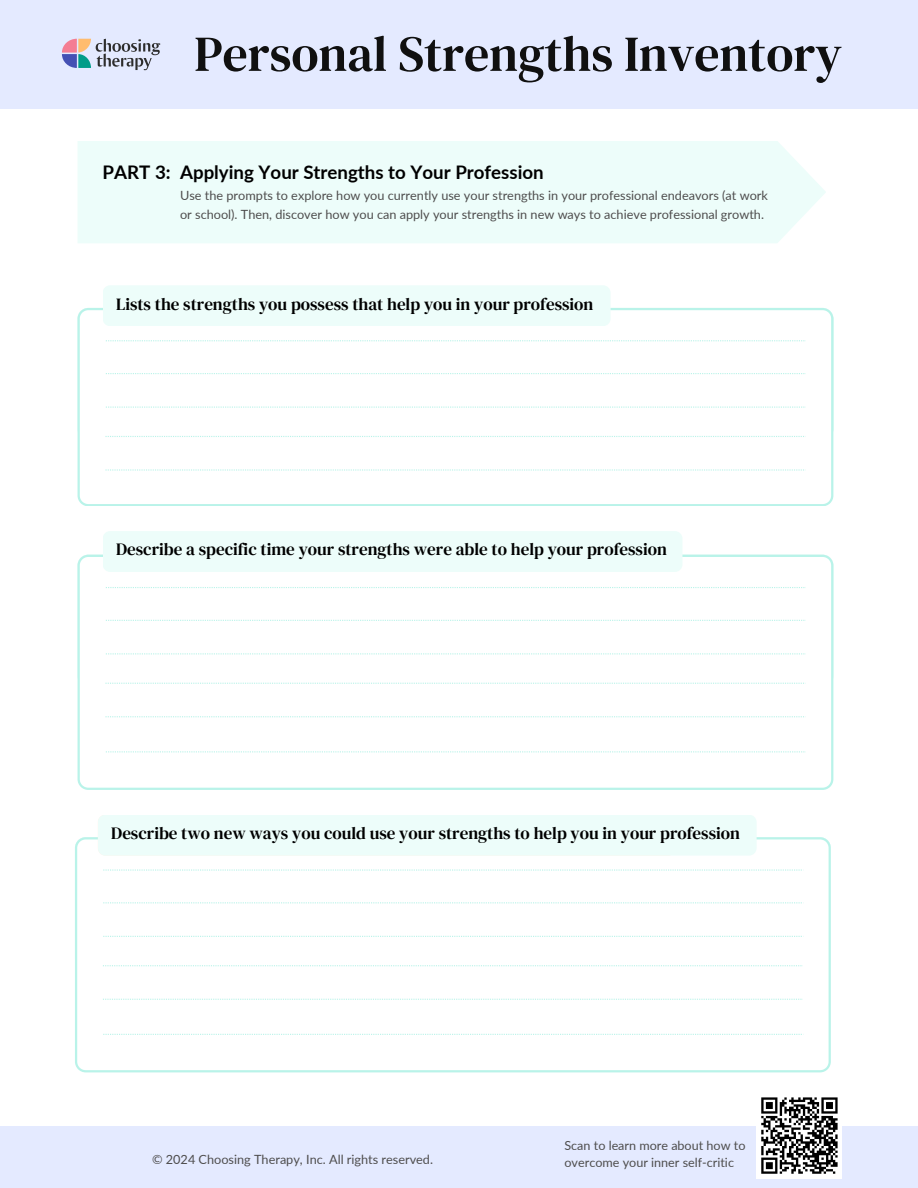
<style>
.page{position:relative;width:918px;height:1188px;background:#fff}
.page>*{position:absolute;margin:0;border:0;box-sizing:border-box;transform-origin:0 0}
.t1{font:50.1px "DM Serif Text";color:#101010}
.t2{font:700 18.75px "Lato";color:#000}
.t3{font:17.1px "DM Serif Text";color:#000}
.t4{font:12.75px/19px "Lato";color:#4e4d4d}
.t5{font:12.6px/16.8px "Lato";color:#4e4d4d}
</style>
<div class="page">
<div style="left:0;top:1126px;width:918px;height:62px;background:#e4eaff"></div>
<svg style="left:78px;top:308px;width:755px;height:198px"></svg>
<svg style="left:106px;top:340px;width:700px;height:1px"></svg>
<svg style="left:106px;top:373px;width:700px;height:1px"></svg>
<svg style="left:106px;top:407px;width:700px;height:1px"></svg>
<svg style="left:105px;top:436px;width:700px;height:1px"></svg>
<svg style="left:105px;top:469px;width:700px;height:2px"></svg>
<div style="left:103px;top:285px;width:508px;height:41px;background:#edfdfa;border-radius:8px"></div>
<svg style="left:78px;top:555px;width:755px;height:235px"></svg>
<svg style="left:106px;top:587px;width:700px;height:1px"></svg>
<svg style="left:106px;top:620px;width:700px;height:1px"></svg>
<svg style="left:106px;top:653px;width:700px;height:1px"></svg>
<svg style="left:105px;top:683px;width:700px;height:1px"></svg>
<svg style="left:105px;top:716px;width:700px;height:1px"></svg>
<svg style="left:106px;top:751px;width:700px;height:1px"></svg>
<svg style="left:75px;top:837px;width:756px;height:235px"></svg>
<svg style="left:103px;top:869px;width:700px;height:2px"></svg>
<svg style="left:103px;top:902px;width:700px;height:1px"></svg>
<svg style="left:103px;top:936px;width:700px;height:1px"></svg>
<svg style="left:103px;top:965px;width:700px;height:1px"></svg>
<svg style="left:103px;top:999px;width:700px;height:1px"></svg>
<svg style="left:103px;top:1034px;width:700px;height:1px"></svg>
<div style="left:757px;top:1093px;width:85px;height:85px;background:#fff"></div>
<svg style="left:761px;top:1097px;width:77px;height:77px"></svg>
<div style="left:98px;top:815px;width:659px;height:41px;background:#edfdfa;border-radius:8px"></div>
<div style="left:103px;top:531px;width:579px;height:41px;background:#edfdfa;border-radius:8px"></div>
<div style="left:0;top:0;width:918px;height:109px;background:#e4eaff"></div>
<svg style="left:62px;top:39px;width:98px;height:31px"></svg>
<div style="left:78px;top:141px;width:748px;height:102px;background:#edfdfa"></div>
<h3 class="t1" style="left:194px;top:19px;width:649px">Personal Strengths Inventory</h3>
<h3 class="t2" style="left:103px;top:160px;width:70px">PART 3:</h3>
<h3 class="t2" style="left:180px;top:161px;width:365px">Applying Your Strengths to Your Profession</h3>
<p class="t4" style="left:180px;top:186px;width:589px">Use the prompts to explore how you currently use your strengths in your professional endeavors (at work or school). Then, discover how you can apply your strengths in new ways to achieve professional growth.</p>
<p class="t3" style="left:116px;top:292px;width:479px">Lists the strengths you possess that help you in your profession</p>
<h3 class="t3" style="left:116px;top:538px;width:552px">Describe a specific time your strengths were able to help your profession</h3>
<h1 class="t3" style="left:116px;top:539px;width:553px">Lists the strengths you possess that help you chieve personal fulfillment</h1>
<p class="t3" style="left:181px;top:821px;width:110px">a rengths yme</p>
<h2 class="t3" style="left:323px;top:821px;width:159px">estrhat he were ach</h2>
<h2 class="t3" style="left:494px;top:821px;width:99px">ve elp your f</h2>
<h2 class="t3" style="left:601px;top:821px;width:63px">lfillmon</h2>
<h3 class="t3" style="left:111px;top:821px;width:630px">Describe two new ways you could use your strengths to help you in your profession</h3>
<h2 class="t3" style="left:114px;top:821px;width:553px">Lists th stspecific tiou possr ss tengthslp youableieo hpersonalprofessient</h2>
<p class="t4" style="left:152px;top:1149px;width:283px">© 2024 Choosing Therapy, Inc. All rights reserved.</p>
<h3 class="t5" style="left:564px;top:1137px;width:182px">Scan to learn more about how to overcome your inner self-critic</h3>
</div>
